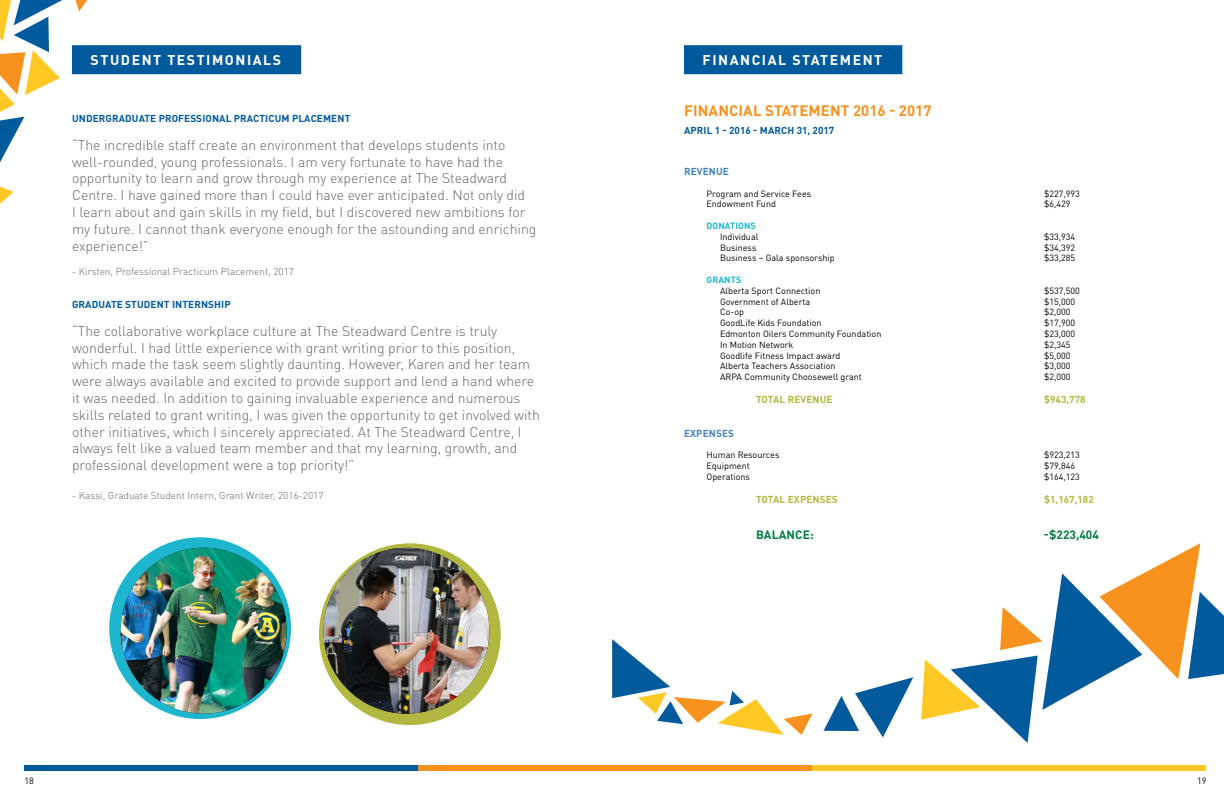
<style>
.page{position:relative;width:1224px;height:792px;background:#fff}
.page>*{position:absolute;margin:0;border:0;box-sizing:border-box;transform-origin:0 0}
.t1{font:700 15px "DIN Pro";color:#f7921e}
.t2{font:300 14px/16.8px "DIN Pro";color:#636466}
.t3{font:700 14px "DIN Pro";letter-spacing:.11em;color:#fff}
.t4{font:700 12px "DIN Pro";letter-spacing:.005em;color:#007d43}
.t5{font:300 10px "DIN Pro";color:#636466}
.t6{font:700 10px "DIN Pro";letter-spacing:.01em;color:#005a9c}
.t7{font:700 10px "DIN Pro";color:#b2b742}
.t8{font:700 10px "DIN Pro";letter-spacing:.01em;color:#4683bd}
.t9{font:9px "DIN Pro";color:#000}
.t10{font:700 9px "DIN Pro";color:#1eb5ce}
</style>
<div class="page">
<svg style="left:0;top:187px;width:14px;height:17px"></svg>
<svg style="left:0;top:0;width:87px;height:162px"></svg>
<div style="left:24px;top:765px;width:394px;height:5px;background:#005a9c"></div>
<div style="left:418px;top:765px;width:394px;height:5px;background:#f7921e"></div>
<div style="left:812px;top:765px;width:394px;height:5px;background:#ffc824"></div>
<div style="left:72px;top:45px;width:229px;height:29px;background:#005a9c"></div>
<div style="left:684px;top:45px;width:218px;height:29px;background:#005a9c"></div>
<div style="left:109px;top:537px;width:182px;height:182px;background:#1eb5ce;border-radius:50%"></div>
<div style="left:319px;top:543px;width:182px;height:182px;background:#b2b742;border-radius:50%"></div>
<img style="left:121px;top:548px;width:166px;height:166px;border-radius:83px">
<img style="left:323px;top:548px;width:166px;height:166px;border-radius:83px">
<svg style="left:824px;top:677px;width:89px;height:60px"></svg>
<svg style="left:612px;top:639px;width:200px;height:96px"></svg>
<svg style="left:921px;top:543px;width:303px;height:200px"></svg>
<p class="t3" style="left:91px;top:48px;width:11px">STU</p>
<p class="t3" style="left:121px;top:48px;width:22px">DENT</p>
<p class="t3" style="left:167px;top:48px;width:57px">TESTIMON</p>
<p class="t3" style="left:247px;top:48px;width:36px">IALS</p>
<p class="t6" style="left:72px;top:110px;width:67px">UNDERGRADUATE</p>
<p class="t6" style="left:159px;top:110px;width:55px">PROFESSIONAL</p>
<p class="t6" style="left:234px;top:110px;width:91px">PRACTICUM PLACEMENT</p>
<p class="t2" style="left:72px;top:135px;width:466px">“The incredible staff create an environment that develops students into well-rounded, young professionals. I am very fortunate to have had the opportunity to learn and grow through my experience at The Steadward Centre. I have gained more than I could have ever anticipated. Not only did<br>I learn about and gain skills in my field, but I discovered new ambitions for my future. I cannot thank everyone enough for the astounding and enriching experience!”</p>
<p class="t5" style="left:72px;top:263px;width:223px">- Kirsten, Professional Practicum Placement, 2017</p>
<p class="t6" style="left:72px;top:296px;width:8px">GRA</p>
<p class="t6" style="left:92px;top:296px;width:14px">DUATE</p>
<p class="t6" style="left:125px;top:296px;width:7px">STU</p>
<p class="t6" style="left:144px;top:296px;width:14px">DENT</p>
<p class="t6" style="left:172px;top:296px;width:7px">INTERN</p>
<p class="t6" style="left:208px;top:296px;width:23px">SHIP</p>
<p class="t2" style="left:72px;top:321px;width:469px">“The collaborative workplace culture at The Steadward Centre is truly wonderful. I had little experience with grant writing prior to this position, which made the task seem slightly daunting. However, Karen and her team were always available and excited to provide support and lend a hand where it was needed. In addition to gaining invaluable experience and numerous skills related to grant writing, I was given the opportunity to get involved with other initiatives, which I sincerely appreciated. At The Steadward Centre, I always felt like a valued team member and that my learning, growth, and professional development were a top priority!”</p>
<p class="t5" style="left:72px;top:488px;width:253px">- Kassi, Graduate Student Intern, Grant Writer, 2016-2017</p>
<p class="t3" style="left:703px;top:48px;width:181px">FI NANCIAL STATEMENT</p>
<p class="t1" style="left:684px;top:98px;width:25px">FINAN</p>
<p class="t1" style="left:729px;top:98px;width:47px">CIAL STATEMENT</p>
<p class="t1" style="left:853px;top:98px;width:80px">2016 - 2017</p>
<p class="t6" style="left:684px;top:122px;width:152px">APRIL 1 - 2016 - MARCH 31, 2017</p>
<p class="t8" style="left:684px;top:163px;width:14px">REVENUE</p>
<p class="t9" style="left:706px;top:186px;width:106px">Program and Service Fees</p>
<p class="t9" style="left:1044px;top:186px;width:37px">$227,993</p>
<p class="t9" style="left:706px;top:197px;width:71px">Endowment Fund</p>
<p class="t9" style="left:1044px;top:197px;width:28px">$6,429</p>
<p class="t10" style="left:707px;top:218px;width:7px">DONAT</p>
<p class="t10" style="left:735px;top:218px;width:22px">IONS</p>
<p class="t9" style="left:720px;top:230px;width:40px">Individual</p>
<p class="t9" style="left:1044px;top:230px;width:33px">$33,934</p>
<p class="t9" style="left:720px;top:240px;width:38px">Business</p>
<p class="t9" style="left:1044px;top:240px;width:33px">$34,392</p>
<p class="t9" style="left:720px;top:251px;width:116px">Business – Gala sponsorship</p>
<p class="t9" style="left:1044px;top:251px;width:33px">$33,285</p>
<p class="t10" style="left:707px;top:272px;width:7px">GRANT</p>
<p class="t10" style="left:736px;top:272px;width:7px">S</p>
<p class="t9" style="left:720px;top:284px;width:102px">Alberta Sport Connection</p>
<p class="t9" style="left:1044px;top:284px;width:37px">$537,500</p>
<p class="t9" style="left:720px;top:294px;width:92px">Government of Alberta</p>
<p class="t9" style="left:1044px;top:294px;width:33px">$15,000</p>
<p class="t9" style="left:720px;top:305px;width:26px">Co-op</p>
<p class="t9" style="left:1044px;top:305px;width:28px">$2,000</p>
<p class="t9" style="left:720px;top:316px;width:103px">GoodLife Kids Foundation</p>
<p class="t9" style="left:1044px;top:316px;width:33px">$17,900</p>
<p class="t9" style="left:720px;top:327px;width:163px">Edmonton Oilers Community Foundation</p>
<p class="t9" style="left:1044px;top:327px;width:33px">$23,000</p>
<p class="t9" style="left:720px;top:338px;width:75px">In Motion Network</p>
<p class="t9" style="left:1044px;top:338px;width:28px">$2,345</p>
<p class="t9" style="left:720px;top:348px;width:122px">Goodlife Fitness Impact award</p>
<p class="t9" style="left:1044px;top:348px;width:28px">$5,000</p>
<p class="t9" style="left:720px;top:359px;width:117px">Alberta Teachers Association</p>
<p class="t9" style="left:1044px;top:359px;width:28px">$3,000</p>
<p class="t9" style="left:720px;top:370px;width:143px">ARPA Community Choosewell grant</p>
<p class="t9" style="left:1044px;top:370px;width:28px">$2,000</p>
<p class="t7" style="left:756px;top:391px;width:13px">TOTAL</p>
<p class="t7" style="left:788px;top:391px;width:26px">REVENUE</p>
<p class="t7" style="left:1044px;top:391px;width:43px">$943,778</p>
<p class="t8" style="left:684px;top:425px;width:20px">EXPEN</p>
<p class="t8" style="left:716px;top:425px;width:20px">SES</p>
<p class="t9" style="left:706px;top:448px;width:74px">Human Resources</p>
<p class="t9" style="left:1044px;top:448px;width:37px">$923,213</p>
<p class="t9" style="left:706px;top:459px;width:45px">Equipment</p>
<p class="t9" style="left:1044px;top:459px;width:33px">$79,846</p>
<p class="t9" style="left:706px;top:470px;width:45px">Operations</p>
<p class="t9" style="left:1044px;top:470px;width:37px">$164,123</p>
<p class="t7" style="left:756px;top:491px;width:13px">TOTAL</p>
<p class="t7" style="left:788px;top:491px;width:20px">EXPEN</p>
<p class="t7" style="left:820px;top:491px;width:20px">SES</p>
<p class="t7" style="left:1044px;top:491px;width:51px">$1,167,182</p>
<p class="t4" style="left:756px;top:524px;width:59px">BALANCE:</p>
<p class="t4" style="left:1044px;top:524px;width:56px">-$223,404</p>
<p class="t9" style="left:24px;top:773px;width:11px">18</p>
<p class="t9" style="left:1197px;top:773px;width:11px">19</p>
</div>
